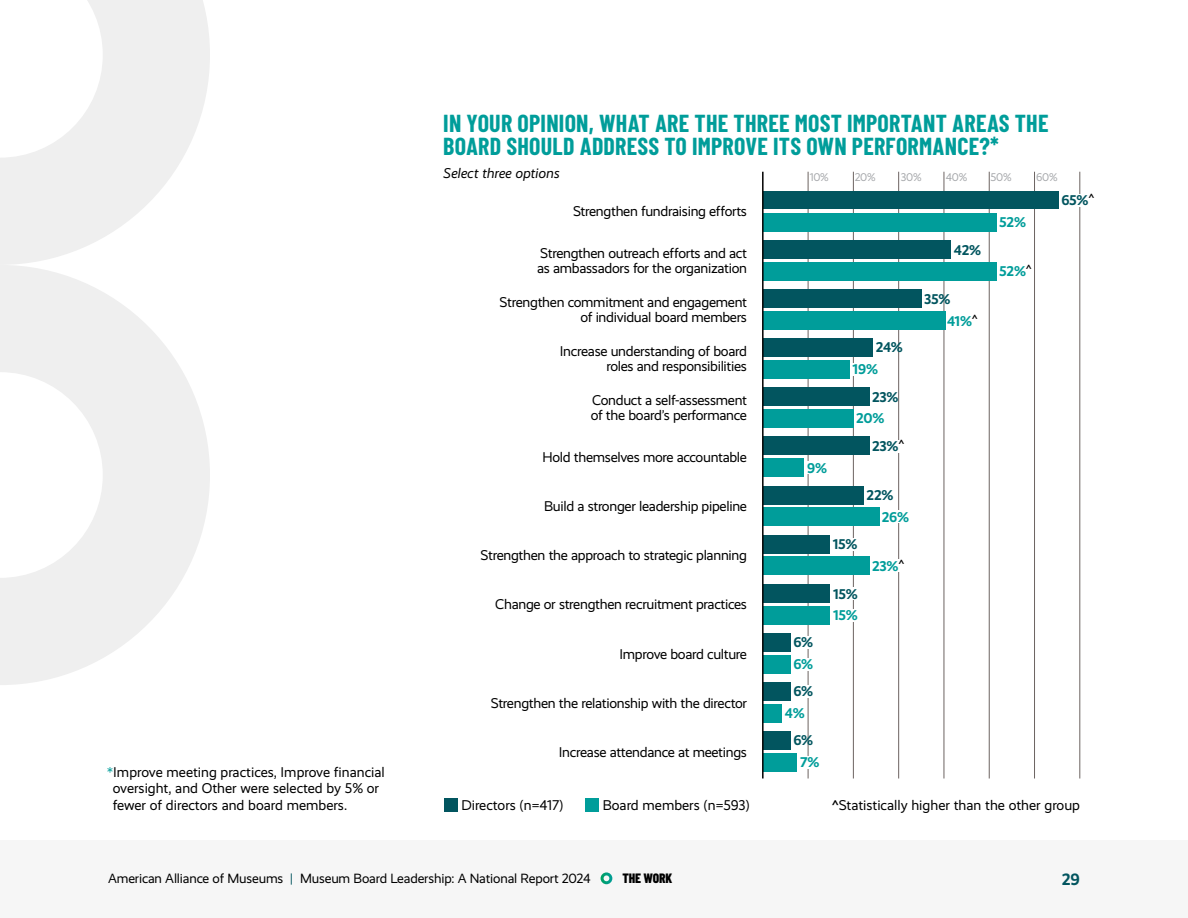
<style>
.page{position:relative;width:1188px;height:918px;background:#fff}
.page>*{position:absolute;margin:0;border:0;box-sizing:border-box;transform-origin:0 0}
.H4_-_Caps_turq_subhead{font:700 24px/22.5px "Barlow Condensed";letter-spacing:.01em;color:#009d9a}
.t1{font:700 16.5px "Realist";color:#02555f}
.P_-_Body_small{font:14.25px/15px "Realist";letter-spacing:-.02em;color:#000;text-align:right}
.P_-_Body_small-2{font:14.25px/16.5px "Realist";color:#000}
.P_-_Body_small-3{font:700 14.25px "Realist";letter-spacing:-.015em;color:#02555f}
.P_-_Body_small-4{font:700 14.25px "Realist";letter-spacing:-.02em;color:#009d9a}
.H4_-_Caps_turq_subhead-2{font:italic 14.25px "Realist";color:#000}
.t2{font:13.5px "Realist";letter-spacing:-.01em;color:#000}
.t3{font:800 13.5px "Barlow Condensed";letter-spacing:-.01em;color:#000}
.P_-_Graph_percent_numbers{font:11.25px "Realist";letter-spacing:-.02em;color:#a7a9ac}
.s1{color:#009d9a}
.s2{font-weight:500}
.s3{color:#02555f}
</style>
<div class="page">
<svg style="left:0;top:265px;width:210px;height:420px;fill:#efefef"></svg>
<svg style="left:0;top:0;width:210px;height:265px;fill:#efefef"></svg>
<hr style="left:808px;top:172px;width:1px;height:606px;background:#6c6361">
<hr style="left:853px;top:172px;width:1px;height:606px;background:#6c6361">
<hr style="left:898px;top:172px;width:1px;height:606px;background:#6c6361">
<hr style="left:944px;top:172px;width:1px;height:606px;background:#6c6361">
<hr style="left:1034px;top:172px;width:1px;height:606px;background:#6c6361">
<hr style="left:1080px;top:172px;width:1px;height:606px;background:#6c6361">
<hr style="left:989px;top:172px;width:1px;height:606px;background:#6c6361">
<div style="left:444px;top:798px;width:14px;height:14px;background:#02555f"></div>
<div style="left:585px;top:798px;width:14px;height:14px;background:#009d9a"></div>
<div style="left:763px;top:311px;width:183px;height:19px;background:#009d9a"></div>
<div style="left:763px;top:290px;width:158px;height:18px;background:#02555f"></div>
<div style="left:763px;top:213px;width:233px;height:18px;background:#009d9a"></div>
<div style="left:763px;top:191px;width:295px;height:18px;background:#02555f"></div>
<div style="left:763px;top:262px;width:233px;height:18px;background:#009d9a"></div>
<div style="left:763px;top:241px;width:188px;height:18px;background:#02555f"></div>
<div style="left:763px;top:508px;width:117px;height:18px;background:#009d9a"></div>
<div style="left:763px;top:486px;width:101px;height:18px;background:#02555f"></div>
<div style="left:763px;top:361px;width:87px;height:18px;background:#009d9a"></div>
<div style="left:763px;top:339px;width:110px;height:18px;background:#02555f"></div>
<div style="left:763px;top:557px;width:106px;height:18px;background:#009d9a"></div>
<div style="left:763px;top:535px;width:67px;height:18px;background:#02555f"></div>
<div style="left:763px;top:410px;width:91px;height:18px;background:#009d9a"></div>
<div style="left:763px;top:388px;width:106px;height:18px;background:#02555f"></div>
<div style="left:763px;top:606px;width:67px;height:18px;background:#009d9a"></div>
<div style="left:763px;top:584px;width:67px;height:18px;background:#02555f"></div>
<div style="left:763px;top:459px;width:41px;height:18px;background:#009d9a"></div>
<div style="left:763px;top:437px;width:106px;height:18px;background:#02555f"></div>
<div style="left:763px;top:655px;width:28px;height:18px;background:#009d9a"></div>
<div style="left:763px;top:633px;width:28px;height:18px;background:#02555f"></div>
<div style="left:763px;top:704px;width:19px;height:18px;background:#009d9a"></div>
<div style="left:763px;top:682px;width:28px;height:18px;background:#02555f"></div>
<div style="left:763px;top:753px;width:34px;height:18px;background:#009d9a"></div>
<div style="left:763px;top:731px;width:28px;height:19px;background:#02555f"></div>
<div style="left:1061px;top:194px;width:35px;height:12px;background:#fff"></div>
<div style="left:872px;top:440px;width:35px;height:12px;background:#fff"></div>
<div style="left:833px;top:538px;width:32px;height:12px;background:#fff"></div>
<div style="left:833px;top:588px;width:29px;height:12px;background:#fff"></div>
<div style="left:793px;top:636px;width:26px;height:12px;background:#fff"></div>
<div style="left:793px;top:685px;width:26px;height:12px;background:#fff"></div>
<div style="left:807px;top:462px;width:23px;height:12px;background:#fff"></div>
<div style="left:872px;top:560px;width:35px;height:12px;background:#fff"></div>
<div style="left:853px;top:363px;width:35px;height:12px;background:#fff"></div>
<div style="left:882px;top:511px;width:32px;height:12px;background:#fff"></div>
<div style="left:833px;top:609px;width:29px;height:12px;background:#fff"></div>
<div style="left:793px;top:658px;width:26px;height:12px;background:#fff"></div>
<div style="left:800px;top:756px;width:25px;height:12px;background:#fff"></div>
<hr style="left:762px;top:172px;width:2px;height:606px;background:#000">
<div style="left:0;top:840px;width:1188px;height:78px;background:#f6f6f6"></div>
<svg style="left:601px;top:872px;width:11px;height:12px"></svg>
<h4 class="H4_-_Caps_turq_subhead" style="left:443px;top:111px;width:607px">IN YOUR OPINION, WHAT ARE THE THREE MOST IMPORTANT AREAS THE<br>BOARD SHOULD ADDRESS TO IMPROVE ITS OWN PERFORMANCE?*</h4>
<h4 class="H4_-_Caps_turq_subhead-2" style="left:443px;top:165px;width:118px">Select three options</h4>
<p class="P_-_Graph_percent_numbers" style="left:810px;top:170px;width:21px">10%</p>
<p class="P_-_Graph_percent_numbers" style="left:855px;top:170px;width:22px">20%</p>
<p class="P_-_Graph_percent_numbers" style="left:901px;top:170px;width:22px">30%</p>
<p class="P_-_Graph_percent_numbers" style="left:946px;top:170px;width:23px">40%</p>
<p class="P_-_Graph_percent_numbers" style="left:991px;top:170px;width:23px">50%</p>
<p class="P_-_Graph_percent_numbers" style="left:1036px;top:170px;width:23px">60%</p>
<p class="P_-_Body_small-2" style="left:113px;top:764px;width:274px;text-indent:-5px"><span class="s1">*</span>Improve meeting practices, Improve financial oversight, and Other were selected by 5% or fewer of directors and board members.</p>
<p class="P_-_Body_small" style="left:573px;top:204px;width:175px">Strengthen fundraising efforts</p>
<p class="P_-_Body_small" style="left:537px;top:245px;width:212px;text-align:left">Strengthen outreach efforts and act as ambassadors for the organization</p>
<p class="P_-_Body_small" style="left:500px;top:295px;width:249px">Strengthen commitment and engagement of individual board members</p>
<p class="P_-_Body_small" style="left:560px;top:344px;width:189px">Increase understanding of board roles and responsibilities</p>
<p class="P_-_Body_small" style="left:591px;top:393px;width:158px;text-align:left">Conduct a self-assessment of the board’s performance</p>
<p class="P_-_Body_small" style="left:542px;top:450px;width:206px">Hold themselves more accountable</p>
<p class="P_-_Body_small" style="left:544px;top:499px;width:204px">Build a stronger leadership pipeline</p>
<p class="P_-_Body_small" style="left:481px;top:548px;width:268px">Strengthen the approach to strategic planning</p>
<p class="P_-_Body_small" style="left:495px;top:597px;width:253px">Change or strengthen recruitment practices</p>
<p class="P_-_Body_small" style="left:619px;top:646px;width:129px">Improve board culture</p>
<p class="P_-_Body_small" style="left:491px;top:695px;width:258px">Strengthen the relationship with the director</p>
<p class="P_-_Body_small" style="left:559px;top:745px;width:190px">Increase attendance at meetings</p>
<p class="P_-_Body_small-3" style="left:876px;top:339px;width:29px">24%</p>
<p class="P_-_Body_small-3" style="left:872px;top:389px;width:28px">23%</p>
<p class="P_-_Body_small-4" style="left:853px;top:361px;width:27px">19%</p>
<p class="P_-_Body_small-4" style="left:856px;top:410px;width:30px">20%</p>
<p class="P_-_Body_small-4" style="left:807px;top:460px;width:21px">9%</p>
<p class="P_-_Body_small-3" style="left:833px;top:536px;width:26px">15%</p>
<p class="P_-_Body_small-3" style="left:833px;top:585px;width:26px">15%</p>
<p class="P_-_Body_small-3" style="left:793px;top:634px;width:21px">6%</p>
<p class="P_-_Body_small-3" style="left:793px;top:683px;width:21px">6%</p>
<p class="P_-_Body_small-3" style="left:793px;top:732px;width:21px">6%</p>
<p class="P_-_Body_small-4" style="left:793px;top:656px;width:21px">6%</p>
<p class="P_-_Body_small-4" style="left:785px;top:705px;width:21px">4%</p>
<p class="P_-_Body_small-4" style="left:800px;top:754px;width:21px">7%</p>
<p class="P_-_Body_small-4" style="left:833px;top:607px;width:26px">15%</p>
<p class="P_-_Body_small-3" style="left:872px;top:438px;width:34px">23%<sup>^</sup></p>
<p class="P_-_Body_small-3" style="left:867px;top:487px;width:28px">22%</p>
<p class="P_-_Body_small-4" style="left:882px;top:509px;width:29px">26%</p>
<p class="P_-_Body_small-4" style="left:872px;top:558px;width:34px">23%<sup>^</sup></p>
<p class="P_-_Body_small-3" style="left:954px;top:242px;width:29px">42%</p>
<p class="P_-_Body_small-3" style="left:924px;top:290px;width:28px">35%</p>
<p class="P_-_Body_small-4" style="left:947px;top:313px;width:32px">41%<sup>^</sup></p>
<p class="P_-_Body_small-4" style="left:999px;top:214px;width:28px">52%</p>
<p class="P_-_Body_small-4" style="left:999px;top:263px;width:34px">52%<sup>^</sup></p>
<p class="P_-_Body_small-3" style="left:1061px;top:192px;width:35px">65%<sup>^</sup></p>
<p class="P_-_Body_small-2" style="left:461px;top:797px;width:104px">Directors (n=417)</p>
<p class="P_-_Body_small-2" style="left:603px;top:797px;width:149px">Board members (n=593)</p>
<p class="P_-_Body_small-2" style="left:832px;top:797px;width:250px"><span class="s2">^</span>Statistically higher than the other group</p>
<p class="t2" style="left:108px;top:870px;width:484px">American Alliance of Museums <span class="s3">|</span> Museum Board Leadership: A National Report 2024</p>
<p class="t3" style="left:622px;top:870px;width:51px">THE WORK</p>
<p class="t1" style="left:1062px;top:870px;width:20px">29</p>
</div>
